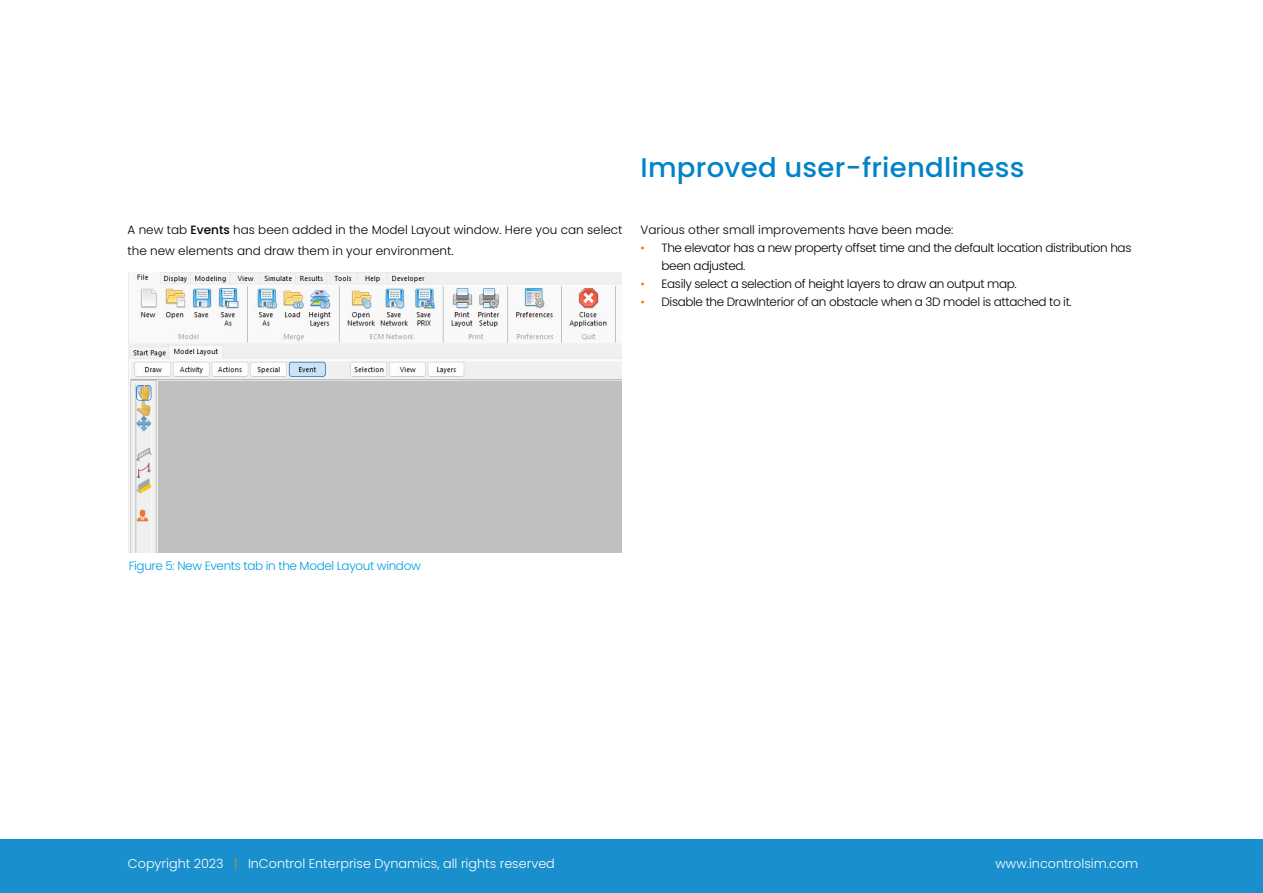
<style>
.page{position:relative;width:1263px;height:893px;background:#fff}
.page>*{position:absolute;margin:0;border:0;box-sizing:border-box;transform-origin:0 0}
.t1{font:500 27px "Poppins";letter-spacing:.01em;color:#0083c8}
.t2{font:300 12.75px "Poppins";color:#fff}
.t3{font:300 12px/18px "Poppins";letter-spacing:-.03em;color:#000}
.t4{font:300 12px/21px "Poppins";color:#000}
.t5{font:300 12px "Poppins";letter-spacing:-.03em;color:#009ee0}
.s1{font-weight:500}
.s2{color:#ee7f00}
.s3{color:#ef8400}
</style>
<div class="page">
<div style="left:0;top:840px;width:1263px;height:53px;background:#1a8fcd"></div>
<img style="left:128px;top:272px;width:494px;height:280px">
<h1 class="t1" style="left:640px;top:152px;width:385px">Improved user-friendliness</h1>
<p class="t4" style="left:128px;top:219px;width:496px">A new tab <span class="s1">Events</span> has been added in the Model Layout window. Here you can select the new elements and draw them in your environment.</p>
<p class="t4" style="left:640px;top:219px;width:315px">Various other small improvements have been made:</p>
<p class="t3" style="left:661px;top:239px;width:471px;text-indent:-21px"><span class="s2">•</span> The elevator has a new property offset time and the default location distribution has been adjusted.</p>
<p class="t3" style="left:640px;top:275px;width:378px"><span class="s2">•</span> Easily select a selection of height layers to draw an output map.</p>
<p class="t3" style="left:640px;top:293px;width:433px"><span class="s2">•</span> Disable the DrawInterior of an obstacle when a 3D model is attached to it.</p>
<p class="t5" style="left:129px;top:558px;width:294px">Figure 5: New Events tab in the Model Layout window</p>
<p class="t2" style="left:128px;top:856px;width:428px">Copyright 2023 <span class="s3">|</span> InControl Enterprise Dynamics, all rights reserved</p>
<p class="t2" style="left:995px;top:856px;width:144px">www.incontrolsim.com</p>
</div>
